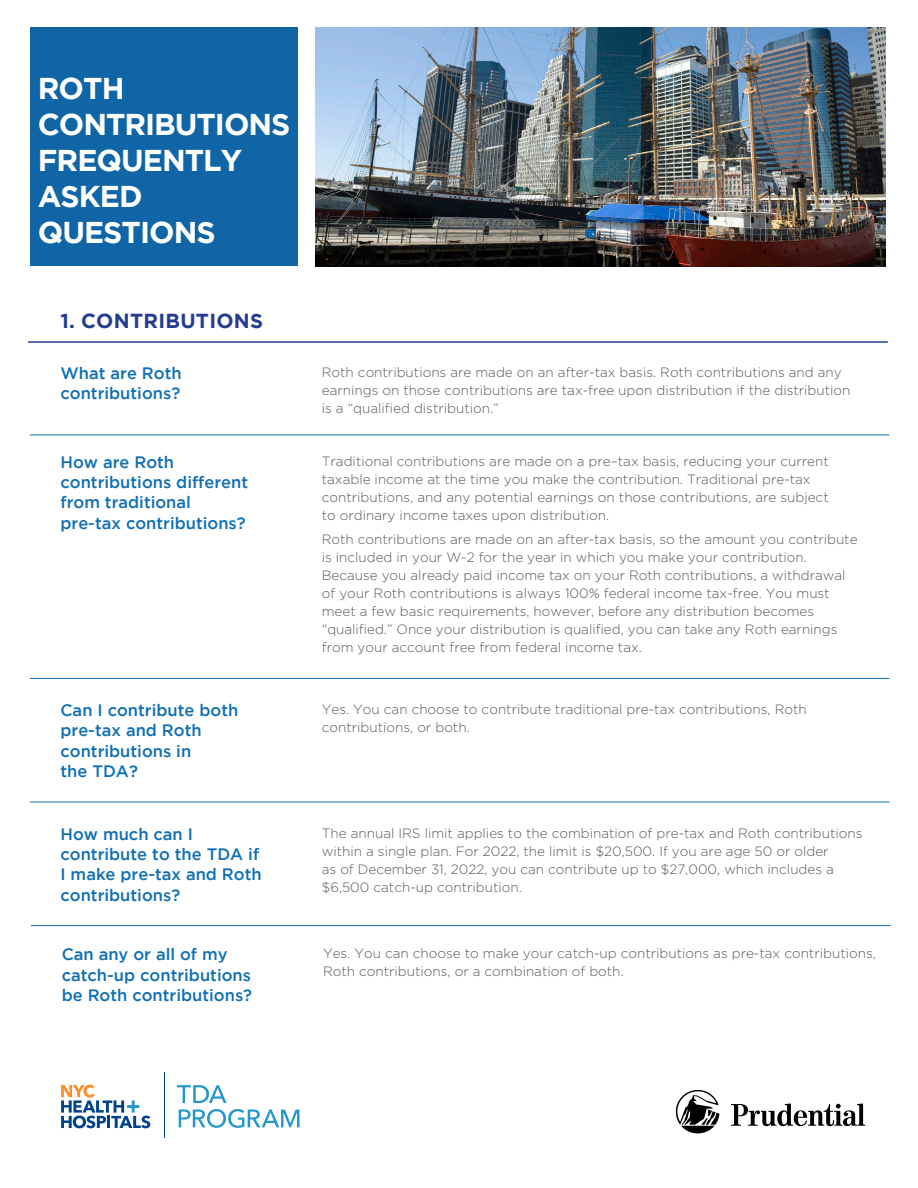
<style>
.page{position:relative;width:918px;height:1188px;background:#fff}
.page>*{position:absolute;margin:0;border:0;box-sizing:border-box;transform-origin:0 0}
.t1{font:700 30px/36px "Gotham";letter-spacing:-.03em;color:#fff}
.t2{font:700 20.25px "Gotham";letter-spacing:.015em;color:#243d91}
.Question{font:500 16.5px/20.2px "Gotham";color:#106fb4}
.Body{font:300 13.5px/18px "Gotham";color:#57585a}
</style>
<div class="page">
<img style="left:315px;top:27px;width:571px;height:239px">
<div style="left:30px;top:27px;width:268px;height:239px;background:#0f65a5"></div>
<hr style="left:28px;top:341px;width:860px;height:2px;background:#243d91">
<hr style="left:30px;top:435px;width:859px;height:1px;background:#106fb4">
<hr style="left:30px;top:678px;width:859px;height:1px;background:#106fb4">
<hr style="left:30px;top:802px;width:859px;height:1px;background:#106fb4">
<hr style="left:31px;top:925px;width:860px;height:1px;background:#106fb4">
<svg style="left:676px;top:1090px;width:43px;height:43px"></svg>
<svg style="left:731px;top:1104px;width:134px;height:22px"></svg>
<svg style="left:61px;top:1085px;width:89px;height:43px"></svg>
<hr style="left:164px;top:1073px;width:1px;height:65px;background:#004389">
<svg style="left:177px;top:1085px;width:50px;height:18px"></svg>
<svg style="left:179px;top:1109px;width:121px;height:19px"></svg>
<h1 class="t1" style="left:38px;top:70px;width:254px">ROTH<br>CONTRIBUTIONS<br>FREQUENTLY<br>ASKED<br>QUESTIONS</h1>
<h2 class="t2" style="left:60px;top:309px;width:204px">1. CONTRIBUTIONS</h2>
<h3 class="Question" style="left:60px;top:363px;width:123px">What are Roth contributions?</h3>
<p class="Body" style="left:322px;top:363px;width:530px">Roth contributions are made on an after-tax basis. Roth contributions and any earnings on those contributions are tax-free upon distribution if the distribution is a “qualified distribution.”</p>
<h3 class="Question" style="left:60px;top:451px;width:189px">How are Roth contributions different from traditional pre-tax contributions?</h3>
<p class="Body" style="left:322px;top:452px;width:508px">Traditional contributions are made on a pre–tax basis, reducing your current taxable income at the time you make the contribution. Traditional pre-tax contributions, and any potential earnings on those contributions, are subject to ordinary income taxes upon distribution.</p>
<p class="Body" style="left:322px;top:530px;width:537px">Roth contributions are made on an after-tax basis, so the amount you contribute is included in your W-2 for the year in which you make your contribution.<br>Because you already paid income tax on your Roth contributions, a withdrawal of your Roth contributions is always 100% federal income tax-free. You must meet a few basic requirements, however, before any distribution becomes “qualified.” Once your distribution is qualified, you can take any Roth earnings from your account free from federal income tax.</p>
<h3 class="Question" style="left:60px;top:700px;width:179px">Can I contribute both pre-tax and Roth contributions in<br>the TDA?</h3>
<p class="Body" style="left:322px;top:700px;width:486px">Yes. You can choose to contribute traditional pre-tax contributions, Roth contributions, or both.</p>
<h3 class="Question" style="left:60px;top:823px;width:203px">How much can I contribute to the TDA if<br>I make pre-tax and Roth contributions?</h3>
<p class="Body" style="left:322px;top:824px;width:542px">The annual IRS limit applies to the combination of pre-tax and Roth contributions within a single plan. For 2022, the limit is $20,500. If you are age 50 or older<br>as of December 31, 2022, you can contribute up to $27,000, which includes a $6,500 catch-up contribution.</p>
<h3 class="Question" style="left:62px;top:944px;width:192px">Can any or all of my catch-up contributions be Roth contributions?</h3>
<p class="Body" style="left:323px;top:944px;width:554px">Yes. You can choose to make your catch-up contributions as pre-tax contributions,<br>Roth contributions, or a combination of both.</p>
</div>
